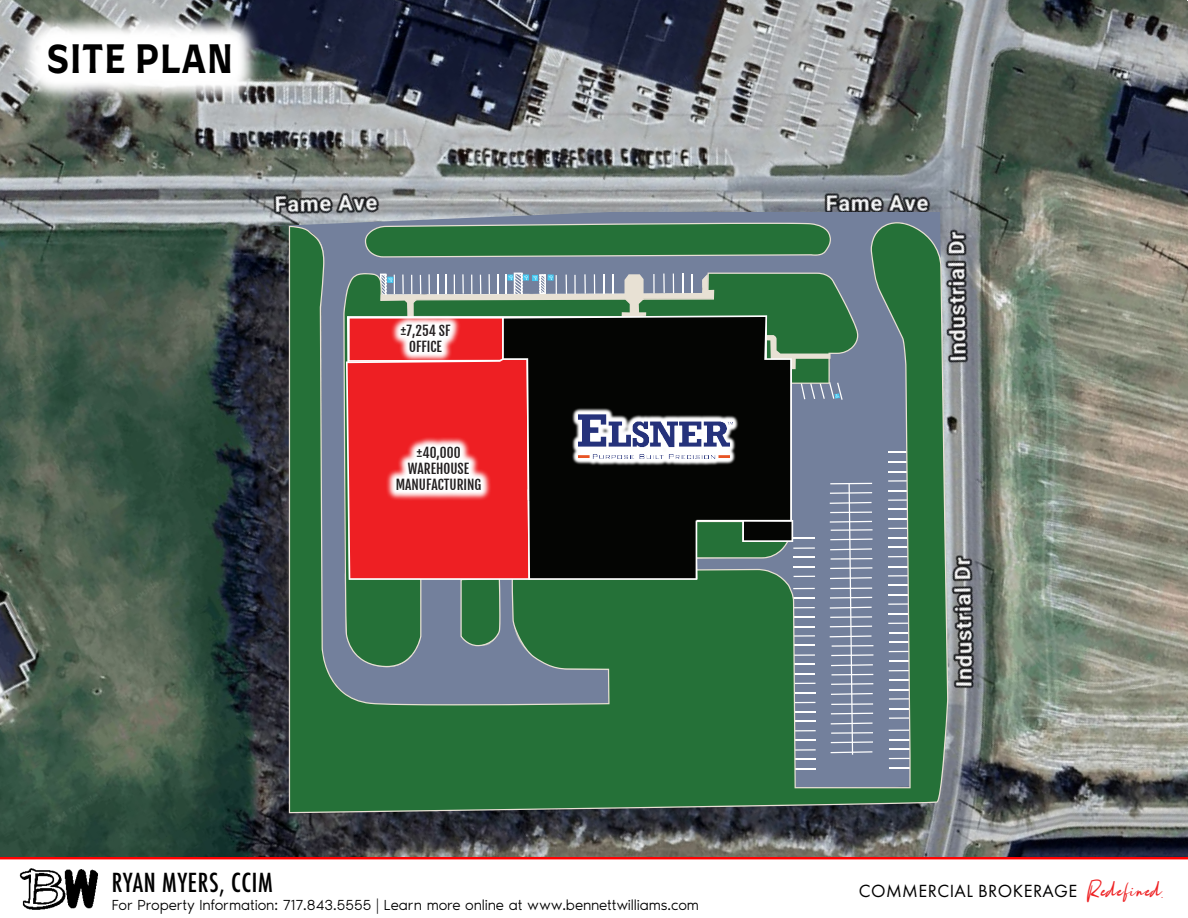
<style>
.page{position:relative;width:1188px;height:918px;background:#fff}
.page>*{position:absolute;margin:0;border:0;box-sizing:border-box;transform-origin:0 0}
.t1{font:700 37.5px "Farro";letter-spacing:.04em;color:#000}
.t2{font:500 condensed 25.5px "Futura";letter-spacing:.025em;color:#000}
.t3{font:18.3px "Futura PT";letter-spacing:.025em;color:#000}
.t4{font:300 15px "Noir Pro";color:#000}
.t5{font:13.35px "Fjalla One";color:#231f20}
.s1{color:#fff}
.s2{font-family:"Rotterdam";font-style:italic;font-size:27.6px;color:#ee2123}
</style>
<div class="page">
<svg style="left:0;top:856px;width:1188px;height:4px;background:#d43a39"></svg>
<img style="left:19px;top:868px;width:79px;height:42px">
<img style="left:0;top:0;width:1188px;height:856px">
<svg style="left:17px;top:12px;width:245px;height:94px"></svg>
<svg style="left:269px;top:213px;width:672px;height:575px;background:#4d515d"></svg>
<svg style="left:289px;top:222px;width:659px;height:591px;background:#4a7a62"></svg>
<svg style="left:365px;top:222px;width:466px;height:36px;background:#3b7a4e"></svg>
<svg style="left:343px;top:273px;width:530px;height:487px;background:#666958"></svg>
<svg style="left:502px;top:315px;width:290px;height:207px;background:#20110e"></svg>
<svg style="left:391px;top:314px;width:70px;height:49px"></svg>
<svg style="left:386px;top:436px;width:106px;height:65px"></svg>
<svg style="left:572px;top:408px;width:167px;height:58px"></svg>
<img style="left:579px;top:415px;width:153px;height:44px">
<p class="t1" style="left:47px;top:35px;width:187px">SITE PLAN</p>
<p class="t5" style="left:401px;top:323px;width:51px">±7,254 SF</p>
<p class="t5" style="left:409px;top:339px;width:34px">OFFICE</p>
<p class="t5" style="left:417px;top:444px;width:45px">±40,000</p>
<p class="t5" style="left:408px;top:461px;width:63px">WAREHOUSE</p>
<p class="t5" style="left:396px;top:477px;width:87px">MANUFACTURING</p>
<h2 class="t2" style="left:112px;top:867px;width:162px">RYAN MYERS, CCIM</h2>
<p class="t4" style="left:112px;top:894px;width:589px">For Property Information: 717.843.5555 | Learn more online at www.bennettwilliams.com</p>
<p class="t3" style="left:859px;top:880px;width:305px">COMMERCIAL BROKERAGE<span class="s1">.</span> <span class="s2">Redefined.</span></p>
</div>
